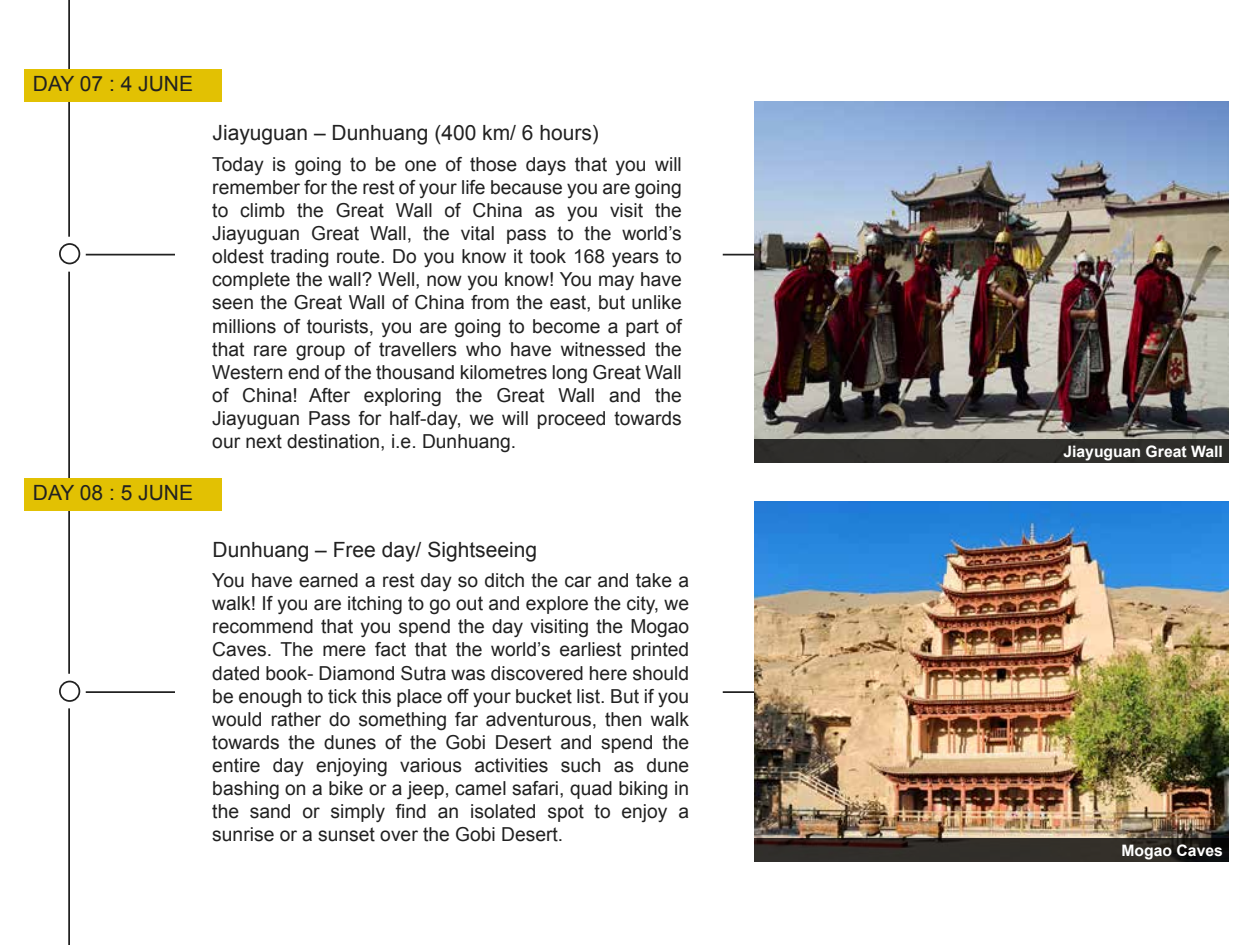
<style>
.page{position:relative;width:1260px;height:945px;background:#fff}
.page>*{position:absolute;margin:0;border:0;box-sizing:border-box;transform-origin:0 0}
.t1{font:21px "Arial";color:#212121}
.t2{font:19.25px/23.1px "Arial";color:#212121;text-align:justify}
.t3{font:700 15.75px "Arial";color:#fff}
</style>
<div class="page">
<svg style="left:68px;top:272px;width:2px;height:402px"></svg>
<svg style="left:68px;top:708px;width:2px;height:237px"></svg>
<svg style="left:68px;top:0;width:2px;height:237px"></svg>
<div style="left:25px;top:69px;width:197px;height:33px;background:#e2c103"></div>
<div style="left:25px;top:478px;width:197px;height:33px;background:#e2c103"></div>
<div style="left:59px;top:243px;width:21px;height:21px;border:2px solid #212121;border-radius:50%"></div>
<hr style="left:86px;top:254px;width:89px;height:2px;background:#212121">
<hr style="left:723px;top:254px;width:31px;height:2px;background:#212121">
<div style="left:59px;top:681px;width:21px;height:21px;border:2px solid #212121;border-radius:50%"></div>
<hr style="left:86px;top:691px;width:89px;height:2px;background:#212121">
<hr style="left:723px;top:691px;width:31px;height:2px;background:#212121">
<img style="left:755px;top:102px;width:473px;height:337px">
<div style="left:754px;top:439px;width:474px;height:24px;background:#302f2c"></div>
<img style="left:755px;top:501px;width:473px;height:337px">
<svg style="left:754px;top:838px;width:474px;height:24px;fill:#312e2a"></svg>
<p class="t1" style="left:33px;top:70px;width:162px">DAY 07 : 4 JUNE</p>
<p class="t1" style="left:33px;top:479px;width:162px">DAY 08 : 5 JUNE</p>
<p class="t1" style="left:213px;top:119px;width:388px">Jiayuguan – Dunhuang (400 km/ 6 hours)</p>
<p class="t2" style="left:212px;top:153px;width:471px">Today is going to be one of those days that you will remember for the rest of your life because you are going to climb the Great Wall of China as you visit the Jiayuguan Great Wall, the vital pass to the world’s oldest trading route. Do you know it took 168 years to complete the wall? Well, now you know! You may have seen the Great Wall of China from the east, but unlike millions of tourists, you are going to become a part of that rare group of travellers who have witnessed the Western end of the thousand kilometres long Great Wall of China! After exploring the Great Wall and the Jiayuguan Pass for half-day, we will proceed towards our next destination, i.e. Dunhuang.</p>
<p class="t1" style="left:213px;top:536px;width:326px">Dunhuang – Free day/ Sightseeing</p>
<p class="t2" style="left:212px;top:569px;width:478px">You have earned a rest day so ditch the car and take a walk! If you are itching to go out and explore the city, we recommend that you spend the day visiting the Mogao Caves. The mere fact that the world’s earliest printed dated book- Diamond Sutra was discovered here should be enough to tick this place off your bucket list. But if you would rather do something far adventurous, then walk towards the dunes of the Gobi Desert and spend the entire day enjoying various activities such as dune bashing on a bike or a jeep, camel safari, quad biking in the sand or simply find an isolated spot to enjoy a sunrise or a sunset over the Gobi Desert.</p>
<p class="t3" style="left:1063px;top:441px;width:161px">Jiayuguan Great Wall</p>
<p class="t3" style="left:1121px;top:840px;width:103px">Mogao Caves</p>
</div>
